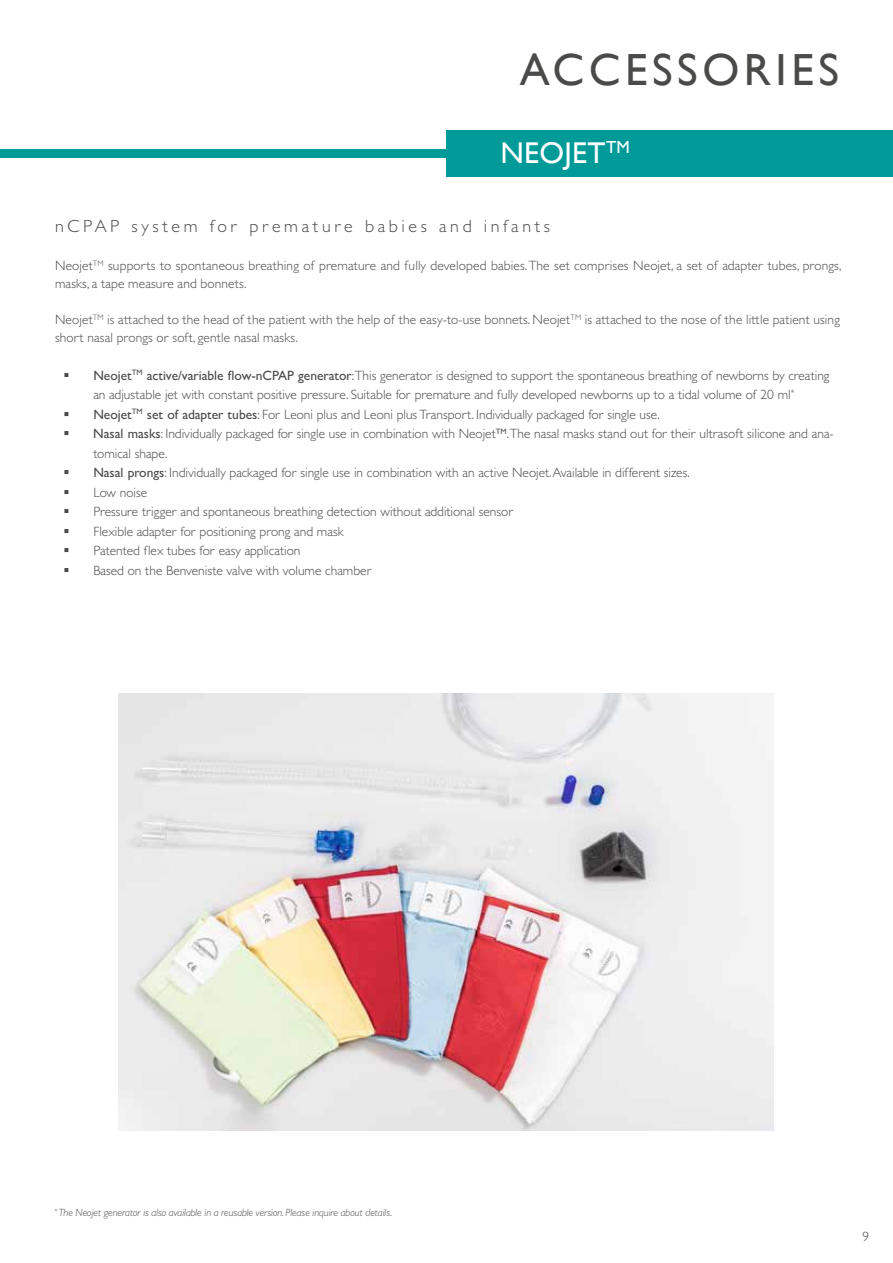
<style>
.page{position:relative;width:893px;height:1263px;background:#fff}
.page>*{position:absolute;margin:0;border:0;box-sizing:border-box;transform-origin:0 0}
.t1{font:45px "Gill Sans";letter-spacing:.1em;color:#4a4a49}
.t2{font:30px "Gill Sans";letter-spacing:.01em;color:#fff}
.t3{font:300 17.7px "Gill Sans MT Pro";letter-spacing:.2em;color:#4a4a49}
.t4{font:300 13.5px/19.5px "Gill Sans MT Pro";color:#4a4a49}
.t5{font:italic 300 10.5px "Gill Sans MT Pro";color:#4a4a49}
.s1{font-weight:500}
</style>
<div class="page">
<div style="left:446px;top:130px;width:447px;height:47px;background:#009a98"></div>
<div style="left:0;top:149px;width:893px;height:9px;background:#009a98"></div>
<img style="left:119px;top:693px;width:655px;height:437px">
<h1 class="t1" style="left:520px;top:44px;width:321px">ACCESSORIES</h1>
<h2 class="t2" style="left:500px;top:135px;width:131px">NEOJET<sup>TM</sup></h2>
<h3 class="t3" style="left:55px;top:215px;width:497px">nCPAP system for premature babies and infants</h3>
<p class="t4" style="left:55px;top:256px;width:788px;line-height:18px">Neojet<sup>TM</sup> supports to spontaneous breathing of premature and fully developed babies. The set comprises Neojet, a set of adapter tubes, prongs, masks, a tape measure and bonnets.</p>
<p class="t4" style="left:55px;top:310px;width:786px;line-height:18px">Neojet<sup>TM</sup> is attached to the head of the patient with the help of the easy-to-use bonnets. Neojet<sup>TM</sup> is attached to the nose of the little patient using short nasal prongs or soft, gentle nasal masks.</p>
<p class="t4" style="left:93px;top:365px;width:742px"><span class="s1">Neojet</span><sup>TM</sup> <span class="s1">active/variable flow-nCPAP generator</span>:This generator is designed to support the spontaneous breathing of newborns by creating an adjustable jet with constant positive pressure. Suitable for premature and fully developed newborns up to a tidal volume of 20 ml<sup>* </sup><span class="s1">Neojet</span><sup>TM</sup> <span class="s1">set of adapter tubes</span>: For Leoni plus and Leoni plus Transport. Individually packaged for single use.<br><span class="s1">Nasal masks</span>: Individually packaged for single use in combination with Neojet<sup>TM</sup>.The nasal masks stand out for their ultrasoft silicone and ana&shy;tomical shape.<br><span class="s1">Nasal prongs</span>: Individually packaged for single use in combination with an active Neojet. Available in different sizes.<br>Low noise<br>Pressure trigger and spontaneous breathing detection without additional sensor<br>Flexible adapter for positioning prong and mask<br>Patented flex tubes for easy application<br>Based on the Benveniste valve with volume chamber</p>
<p class="t5" style="left:54px;top:1206px;width:339px"><sup>*</sup> The Neojet generator is also available in a reusable version. Please inquire about details.</p>
<p class="t4" style="left:863px;top:1226px;width:8px">9</p>
</div>
